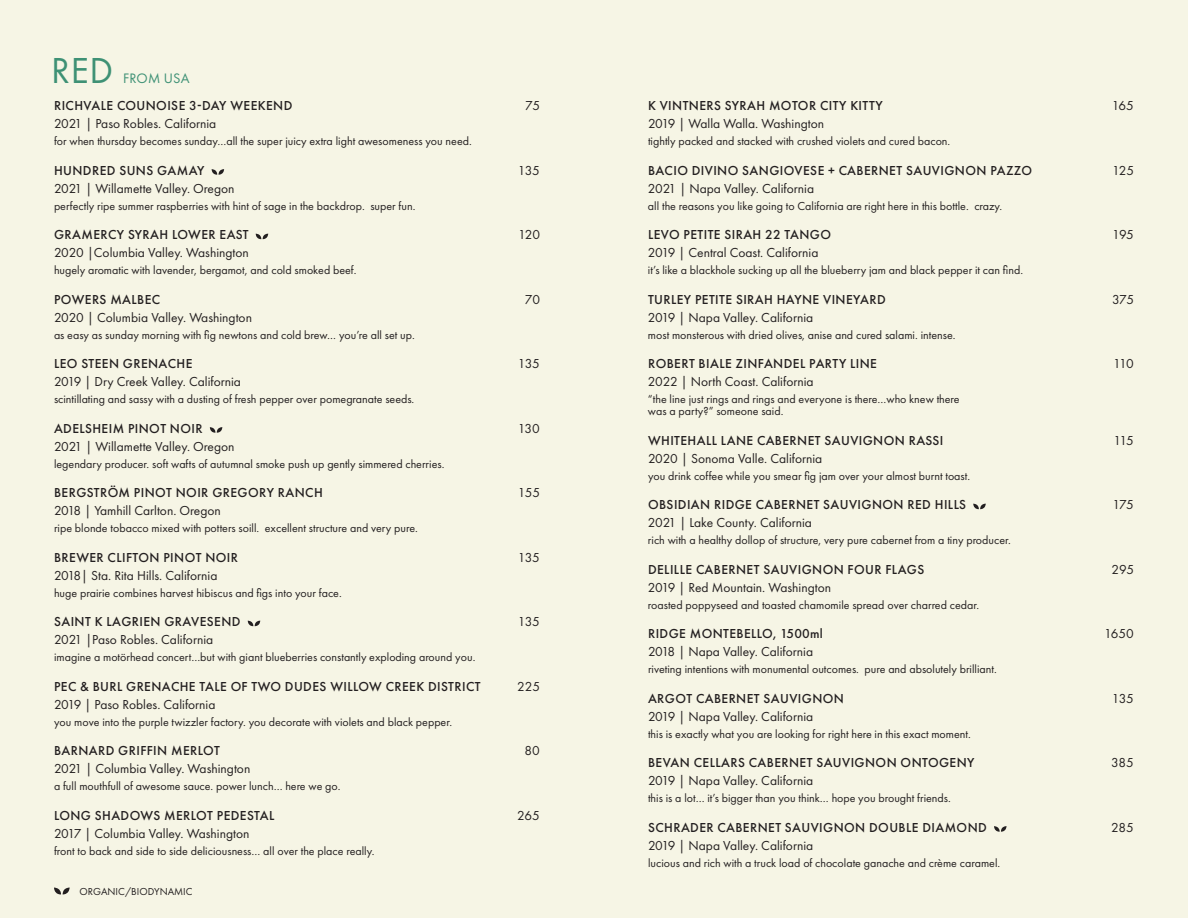
<style>
.page{position:relative;width:1188px;height:918px;background:#f6f5e5}
.page>*{position:absolute;margin:0;border:0;box-sizing:border-box;transform-origin:0 0}
.Title_Header{font:37.5px "Futura PT";color:#3e9175}
.Title_Header-2{font:14.25px "Futura PT";letter-spacing:.01em;color:#3e9175}
.Wine_Name{font:500 13.5px "Futura PT";letter-spacing:.03em;color:#231f20}
.Beer_Cocktail_Wine_Item_Description{font:13.5px "Futura PT";color:#231f20}
.Wine_Name-2{font:13.5px "Futura PT";letter-spacing:-.025em;color:#231f20}
.Wine_Taste_Note{font:12px/12px "Futura PT";color:#231f20}
.Dietary_Legend{font:10.5px "Futura PT";color:#231f20}
</style>
<div class="page">
<svg style="left:212px;top:169px;width:12px;height:6px"></svg>
<svg style="left:256px;top:234px;width:12px;height:5px"></svg>
<svg style="left:210px;top:427px;width:12px;height:6px"></svg>
<svg style="left:248px;top:621px;width:12px;height:5px"></svg>
<svg style="left:973px;top:504px;width:13px;height:5px"></svg>
<svg style="left:994px;top:826px;width:13px;height:6px"></svg>
<svg style="left:54px;top:887px;width:16px;height:8px"></svg>
<p class="Title_Header" style="left:51px;top:48px;width:64px">RED</p>
<p class="Title_Header-2" style="left:123px;top:69px;width:68px">FROM USA</p>
<p class="Wine_Name" style="left:54px;top:98px;width:240px">RICHVALE COUNOISE 3-DAY WEEKEND</p>
<p class="Wine_Name-2" style="left:525px;top:98px;width:16px">75</p>
<p class="Beer_Cocktail_Wine_Item_Description" style="left:54px;top:116px;width:164px">2021 | Paso Robles. California</p>
<p class="Wine_Taste_Note" style="left:54px;top:135px;width:419px">for when thursday becomes sunday…all the super juicy extra light awesomeness you need.</p>
<p class="Wine_Name" style="left:54px;top:162px;width:152px">HUNDRED SUNS GAMAY</p>
<p class="Wine_Name-2" style="left:518px;top:162px;width:24px">135</p>
<p class="Beer_Cocktail_Wine_Item_Description" style="left:54px;top:180px;width:182px">2021 | Willamette Valley. Oregon</p>
<p class="Wine_Taste_Note" style="left:54px;top:200px;width:363px">perfectly ripe summer raspberries with hint of sage in the backdrop. super fun.</p>
<p class="Wine_Name" style="left:54px;top:227px;width:196px">GRAMERCY SYRAH LOWER EAST</p>
<p class="Wine_Name-2" style="left:518px;top:227px;width:23px">120</p>
<p class="Beer_Cocktail_Wine_Item_Description" style="left:54px;top:245px;width:196px">2020 |Columbia Valley. Washington</p>
<p class="Wine_Taste_Note" style="left:54px;top:264px;width:304px">hugely aromatic with lavender, bergamot, and cold smoked beef.</p>
<p class="Wine_Name" style="left:54px;top:291px;width:108px">POWERS MALBEC</p>
<p class="Wine_Name-2" style="left:525px;top:291px;width:17px">70</p>
<p class="Beer_Cocktail_Wine_Item_Description" style="left:54px;top:309px;width:200px">2020 | Columbia Valley. Washington</p>
<p class="Wine_Taste_Note" style="left:54px;top:329px;width:362px">as easy as sunday morning with fig newtons and cold brew… you’re all set up.</p>
<p class="Wine_Name" style="left:54px;top:356px;width:140px">LEO STEEN GRENACHE</p>
<p class="Wine_Name-2" style="left:518px;top:356px;width:24px">135</p>
<p class="Beer_Cocktail_Wine_Item_Description" style="left:54px;top:374px;width:189px">2019 | Dry Creek Valley. California</p>
<p class="Wine_Taste_Note" style="left:54px;top:393px;width:362px">scintillating and sassy with a dusting of fresh pepper over pomegranate seeds.</p>
<p class="Wine_Name" style="left:54px;top:420px;width:150px">ADELSHEIM PINOT NOIR</p>
<p class="Wine_Name-2" style="left:518px;top:420px;width:24px">130</p>
<p class="Beer_Cocktail_Wine_Item_Description" style="left:54px;top:438px;width:182px">2021 | Willamette Valley. Oregon</p>
<p class="Wine_Taste_Note" style="left:54px;top:458px;width:392px">legendary producer. soft wafts of autumnal smoke push up gently simmered cherries.</p>
<p class="Wine_Name" style="left:54px;top:485px;width:270px">BERGSTRÖM PINOT NOIR GREGORY RANCH</p>
<p class="Wine_Name-2" style="left:518px;top:485px;width:24px">155</p>
<p class="Beer_Cocktail_Wine_Item_Description" style="left:54px;top:503px;width:168px">2018 | Yamhill Carlton. Oregon</p>
<p class="Wine_Taste_Note" style="left:54px;top:522px;width:365px">ripe blonde tobacco mixed with potters soill. excellent structure and very pure.</p>
<p class="Wine_Name" style="left:54px;top:549px;width:186px">BREWER CLIFTON PINOT NOIR</p>
<p class="Wine_Name-2" style="left:518px;top:549px;width:24px">135</p>
<p class="Beer_Cocktail_Wine_Item_Description" style="left:54px;top:567px;width:165px">2018| Sta. Rita Hills. California</p>
<p class="Wine_Taste_Note" style="left:54px;top:587px;width:289px">huge prairie combines harvest hibiscus and figs into your face.</p>
<p class="Wine_Name" style="left:54px;top:614px;width:188px">SAINT K LAGRIEN GRAVESEND</p>
<p class="Wine_Name-2" style="left:518px;top:614px;width:24px">135</p>
<p class="Beer_Cocktail_Wine_Item_Description" style="left:54px;top:632px;width:161px">2021 |Paso Robles. California</p>
<p class="Wine_Taste_Note" style="left:54px;top:651px;width:423px">imagine a motörhead concert…but with giant blueberries constantly exploding around you.</p>
<p class="Wine_Name" style="left:54px;top:678px;width:428px">PEC &amp; BURL GRENACHE TALE OF TWO DUDES WILLOW CREEK DISTRICT</p>
<p class="Wine_Name-2" style="left:517px;top:678px;width:24px">225</p>
<p class="Beer_Cocktail_Wine_Item_Description" style="left:54px;top:696px;width:163px">2019 | Paso Robles. California</p>
<p class="Wine_Taste_Note" style="left:54px;top:716px;width:400px">you move into the purple twizzler factory. you decorate with violets and black pepper.</p>
<p class="Wine_Name" style="left:54px;top:743px;width:167px">BARNARD GRIFFIN MERLOT</p>
<p class="Wine_Name-2" style="left:525px;top:743px;width:17px">80</p>
<p class="Beer_Cocktail_Wine_Item_Description" style="left:54px;top:761px;width:198px">2021 | Columbia Valley. Washington</p>
<p class="Wine_Taste_Note" style="left:54px;top:780px;width:288px">a full mouthfull of awesome sauce. power lunch… here we go.</p>
<p class="Wine_Name" style="left:54px;top:807px;width:222px">LONG SHADOWS MERLOT PEDESTAL</p>
<p class="Wine_Name-2" style="left:517px;top:807px;width:24px">265</p>
<p class="Beer_Cocktail_Wine_Item_Description" style="left:54px;top:825px;width:197px">2017 | Columbia Valley. Washington</p>
<p class="Wine_Taste_Note" style="left:54px;top:845px;width:322px">front to back and side to side deliciousness… all over the place really.</p>
<p class="Dietary_Legend" style="left:80px;top:885px;width:115px">ORGANIC/BIODYNAMIC</p>
<p class="Wine_Name" style="left:648px;top:98px;width:236px">K VINTNERS SYRAH MOTOR CITY KITTY</p>
<p class="Wine_Name-2" style="left:1112px;top:98px;width:24px">165</p>
<p class="Beer_Cocktail_Wine_Item_Description" style="left:648px;top:116px;width:178px">2019 | Walla Walla. Washington</p>
<p class="Wine_Taste_Note" style="left:648px;top:135px;width:304px">tightly packed and stacked with crushed violets and cured bacon.</p>
<p class="Wine_Name" style="left:648px;top:162px;width:386px">BACIO DIVINO SANGIOVESE + CABERNET SAUVIGNON PAZZO</p>
<p class="Wine_Name-2" style="left:1112px;top:162px;width:23px">125</p>
<p class="Beer_Cocktail_Wine_Item_Description" style="left:648px;top:180px;width:168px">2021 | Napa Valley. California</p>
<p class="Wine_Taste_Note" style="left:648px;top:200px;width:356px">all the reasons you like going to California are right here in this bottle. crazy.</p>
<p class="Wine_Name" style="left:648px;top:227px;width:185px">LEVO PETITE SIRAH 22 TANGO</p>
<p class="Wine_Name-2" style="left:1112px;top:227px;width:23px">195</p>
<p class="Beer_Cocktail_Wine_Item_Description" style="left:648px;top:245px;width:172px">2019 | Central Coast. California</p>
<p class="Wine_Taste_Note" style="left:648px;top:264px;width:377px">it’s like a blackhole sucking up all the blueberry jam and black pepper it can find.</p>
<p class="Wine_Name" style="left:648px;top:291px;width:239px">TURLEY PETITE SIRAH HAYNE VINEYARD</p>
<p class="Wine_Name-2" style="left:1112px;top:291px;width:23px">375</p>
<p class="Beer_Cocktail_Wine_Item_Description" style="left:648px;top:309px;width:167px">2019 | Napa Valley. California</p>
<p class="Wine_Taste_Note" style="left:648px;top:329px;width:309px">most monsterous with dried olives, anise and cured salami. intense.</p>
<p class="Wine_Name" style="left:648px;top:356px;width:230px">ROBERT BIALE ZINFANDEL PARTY LINE</p>
<p class="Wine_Name-2" style="left:1113px;top:356px;width:22px">110</p>
<p class="Beer_Cocktail_Wine_Item_Description" style="left:648px;top:374px;width:167px">2022 | North Coast. California</p>
<p class="Wine_Taste_Note" style="left:648px;top:393px;width:313px">“the line just rings and rings and everyone is there…who knew there was a party?” someone said.</p>
<p class="Wine_Name" style="left:648px;top:432px;width:297px">WHITEHALL LANE CABERNET SAUVIGNON RASSI</p>
<p class="Wine_Name-2" style="left:1114px;top:432px;width:22px">115</p>
<p class="Beer_Cocktail_Wine_Item_Description" style="left:648px;top:450px;width:176px">2020 | Sonoma Valle. California</p>
<p class="Wine_Taste_Note" style="left:648px;top:470px;width:324px">you drink coffee while you smear fig jam over your almost burnt toast.</p>
<p class="Wine_Name" style="left:648px;top:497px;width:320px">OBSIDIAN RIDGE CABERNET SAUVIGNON RED HILLS</p>
<p class="Wine_Name-2" style="left:1113px;top:497px;width:23px">175</p>
<p class="Beer_Cocktail_Wine_Item_Description" style="left:648px;top:515px;width:166px">2021 | Lake County. California</p>
<p class="Wine_Taste_Note" style="left:648px;top:534px;width:364px">rich with a healthy dollop of structure, very pure cabernet from a tiny producer.</p>
<p class="Wine_Name" style="left:648px;top:561px;width:278px">DELILLE CABERNET SAUVIGNON FOUR FLAGS</p>
<p class="Wine_Name-2" style="left:1111px;top:561px;width:24px">295</p>
<p class="Beer_Cocktail_Wine_Item_Description" style="left:648px;top:579px;width:185px">2019 | Red Mountain. Washington</p>
<p class="Wine_Taste_Note" style="left:648px;top:599px;width:333px">roasted poppyseed and toasted chamomile spread over charred cedar.</p>
<p class="Wine_Name" style="left:648px;top:626px;width:176px">RIDGE MONTEBELLO, 1500ml</p>
<p class="Wine_Name-2" style="left:1104px;top:626px;width:31px">1650</p>
<p class="Beer_Cocktail_Wine_Item_Description" style="left:648px;top:644px;width:167px">2018 | Napa Valley. California</p>
<p class="Wine_Taste_Note" style="left:648px;top:663px;width:350px">riveting intentions with monumental outcomes. pure and absolutely brilliant.</p>
<p class="Wine_Name" style="left:648px;top:690px;width:197px">ARGOT CABERNET SAUVIGNON</p>
<p class="Wine_Name-2" style="left:1112px;top:690px;width:24px">135</p>
<p class="Beer_Cocktail_Wine_Item_Description" style="left:648px;top:708px;width:167px">2019 | Napa Valley. California</p>
<p class="Wine_Taste_Note" style="left:648px;top:728px;width:324px">this is exactly what you are looking for right here in this exact moment.</p>
<p class="Wine_Name" style="left:648px;top:755px;width:328px">BEVAN CELLARS CABERNET SAUVIGNON ONTOGENY</p>
<p class="Wine_Name-2" style="left:1111px;top:755px;width:24px">385</p>
<p class="Beer_Cocktail_Wine_Item_Description" style="left:648px;top:773px;width:167px">2019 | Napa Valley. California</p>
<p class="Wine_Taste_Note" style="left:648px;top:792px;width:304px">this is a lot… it’s bigger than you think… hope you brought friends.</p>
<p class="Wine_Name" style="left:648px;top:819px;width:340px">SCHRADER CABERNET SAUVIGNON DOUBLE DIAMOND</p>
<p class="Wine_Name-2" style="left:1111px;top:819px;width:24px">285</p>
<p class="Beer_Cocktail_Wine_Item_Description" style="left:648px;top:837px;width:167px">2019 | Napa Valley. California</p>
<p class="Wine_Taste_Note" style="left:648px;top:857px;width:354px">lucious and rich with a truck load of chocolate ganache and crème caramel.</p>
</div>
